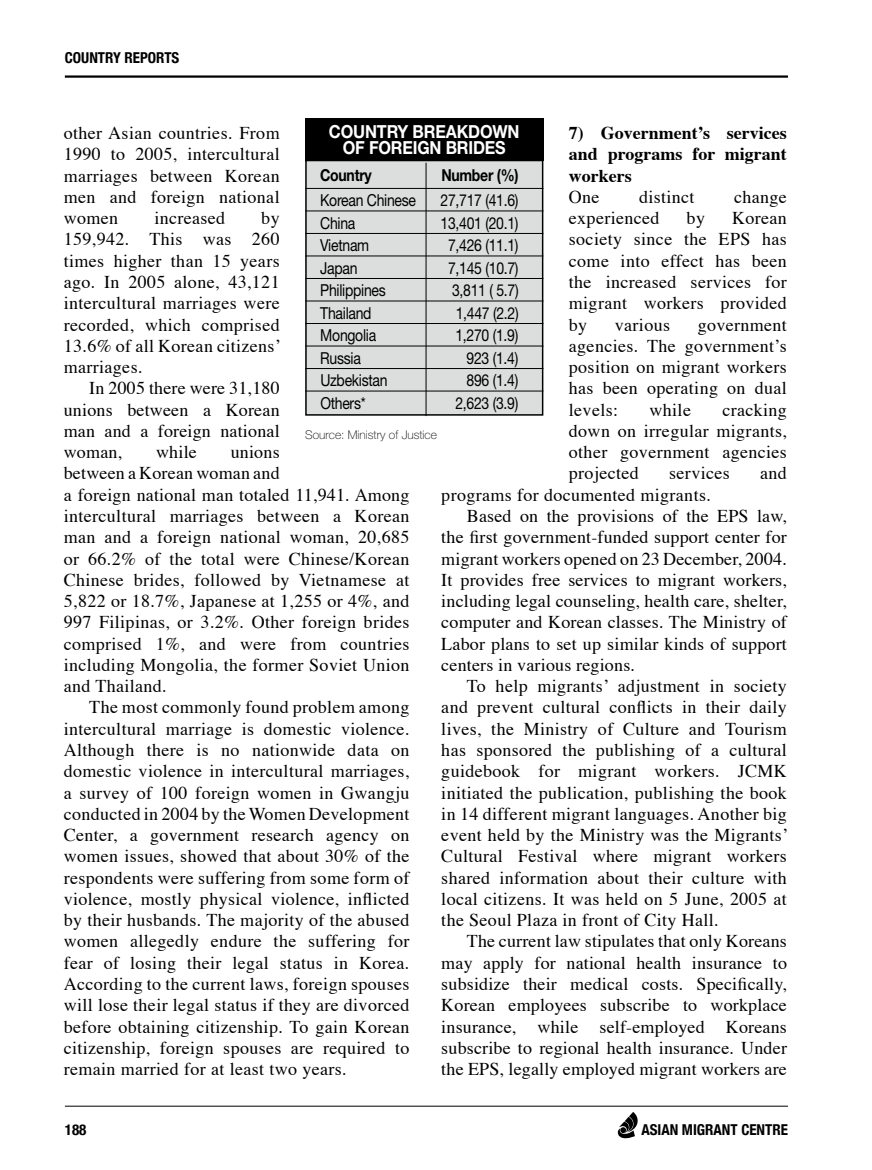
<style>
.page{position:relative;width:872px;height:1170px;background:#fff}
.page>*{position:absolute;margin:0;border:0;box-sizing:border-box;transform-origin:0 0}
.t1{font:18px/21.3px "Times";letter-spacing:.02em;color:#000;text-align:justify}
.t2{font:700 18px/21.3px "Times";color:#000;text-align:justify}
.t3{font:700 18px "Helvetica Neue";letter-spacing:-.01em;color:#fff;scale:.9 1}
.t4{font:16.5px "Helvetica Neue";letter-spacing:-.02em;color:#000;scale:.85 1}
.t5{font:700 16.5px "Helvetica Neue";letter-spacing:-.02em;color:#000;scale:.85 1}
.t6{font:700 condensed 15px "Helvetica Neue";color:#000}
.t7{font:100 12px "Helvetica Neue";color:#000}
</style>
<div class="page">
<hr style="left:65px;top:75px;width:723px;height:3px;background:#000">
<hr style="left:65px;top:1105px;width:723px;height:1px;background:#000">
<svg style="left:618px;top:1112px;width:20px;height:26px"></svg>
<div style="left:306px;top:160px;width:236px;height:255px;background:#dcdddd"></div>
<div style="left:305px;top:160px;width:238px;height:255px;border:2px solid #000"></div>
<hr style="left:305px;top:188px;width:238px;height:1px;background:#000">
<hr style="left:305px;top:210px;width:238px;height:1px;background:#000">
<hr style="left:305px;top:233px;width:238px;height:1px;background:#000">
<hr style="left:305px;top:255px;width:238px;height:1px;background:#000">
<hr style="left:305px;top:278px;width:238px;height:1px;background:#000">
<hr style="left:305px;top:300px;width:238px;height:1px;background:#000">
<hr style="left:305px;top:323px;width:238px;height:1px;background:#000">
<hr style="left:305px;top:345px;width:238px;height:1px;background:#000">
<hr style="left:305px;top:368px;width:238px;height:1px;background:#000">
<hr style="left:305px;top:390px;width:238px;height:1px;background:#000">
<div style="left:305px;top:118px;width:238px;height:42px;background:#000"></div>
<hr style="left:426px;top:163px;width:1px;height:253px;background:#000">
<p class="t6" style="left:65px;top:48px;width:116px">COUNTRY REPORTS</p>
<p class="t3" style="left:329px;top:120px;width:27px">COUNTRY</p>
<p class="t3" style="left:412px;top:120px;width:26px">BREAKDO</p>
<p class="t3" style="left:492px;top:120px;width:29px">WN</p>
<p class="t3" style="left:343px;top:137px;width:52px">OF FOREIGN</p>
<p class="t3" style="left:446px;top:137px;width:24px">BRIDE</p>
<p class="t3" style="left:495px;top:137px;width:13px">S</p>
<p class="t2" style="left:569px;top:120px;width:219px">7) Government’s services and programs for migrant workers</p>
<p class="t1" style="left:569px;top:185px;width:32px">One</p>
<p class="t1" style="left:639px;top:185px;width:57px">distinct</p>
<p class="t1" style="left:734px;top:185px;width:54px">change</p>
<p class="t1" style="left:569px;top:206px;width:92px">experienced</p>
<p class="t1" style="left:686px;top:206px;width:20px">by</p>
<p class="t1" style="left:64px;top:121px;width:217px">other Asian countries. From 1990 to 2005, intercultural marriages between Korean men and foreign national women</p>
<p class="t5" style="left:320px;top:165px;width:62px">COUNTRY</p>
<p class="t5" style="left:441px;top:165px;width:92px">NUMBER (%)</p>
<p class="t4" style="left:320px;top:190px;width:114px">Korean Chinese</p>
<p class="t4" style="left:440px;top:190px;width:93px">27,717 (41.6)</p>
<p class="t4" style="left:320px;top:213px;width:43px">China</p>
<p class="t4" style="left:440px;top:213px;width:93px">13,401 (20.1)</p>
<p class="t4" style="left:320px;top:235px;width:59px">Vietnam</p>
<p class="t4" style="left:448px;top:235px;width:84px">7,426 (11.1)</p>
<p class="t4" style="left:320px;top:258px;width:45px">Japan</p>
<p class="t4" style="left:448px;top:258px;width:84px">7,145 (10.7)</p>
<p class="t4" style="left:320px;top:280px;width:79px">Philippines</p>
<p class="t4" style="left:452px;top:280px;width:80px">3,811 ( 5.7)</p>
<p class="t4" style="left:320px;top:303px;width:62px">Thailand</p>
<p class="t4" style="left:456px;top:303px;width:76px">1,447 (2.2)</p>
<p class="t4" style="left:320px;top:326px;width:67px">Mongolia</p>
<p class="t4" style="left:455px;top:326px;width:76px">1,270 (1.9)</p>
<p class="t4" style="left:320px;top:348px;width:49px">Russia</p>
<p class="t4" style="left:466px;top:348px;width:62px">923 (1.4)</p>
<p class="t4" style="left:320px;top:371px;width:81px">Uzbekistan</p>
<p class="t4" style="left:466px;top:371px;width:62px">896 (1.4)</p>
<p class="t4" style="left:320px;top:393px;width:55px">Others*</p>
<p class="t4" style="left:455px;top:393px;width:76px">2,623 (3.9)</p>
<p class="t1" style="left:154px;top:206px;width:72px">increased</p>
<p class="t1" style="left:64px;top:206px;width:219px;text-indent:197px">by 159,942. This was 260 times higher than 15 years ago. In 2005 alone, 43,121 intercultural marriages were recorded, which comprised 13.6% of all Korean citizens’ marriages.</p>
<p class="t1" style="left:64px;top:376px;width:217px;text-indent:26px">In 2005 there were 31,180 unions between a Korean man and a foreign national woman,</p>
<p class="t1" style="left:569px;top:206px;width:219px;text-indent:163px">Korean society since the EPS has come into effect has been the increased services for migrant workers provided by</p>
<p class="t1" style="left:615px;top:312px;width:57px">various</p>
<p class="t1" style="left:569px;top:312px;width:219px;text-indent:129px">government agencies. The government’s position on migrant workers has been operating on dual levels:</p>
<p class="t1" style="left:649px;top:397px;width:43px">while</p>
<p class="t1" style="left:569px;top:397px;width:219px;text-indent:153px">cracking down on irregular migrants, other government agencies projected</p>
<p class="t7" style="left:305px;top:427px;width:133px">Source: Ministry of Justice</p>
<p class="t1" style="left:156px;top:440px;width:42px">while</p>
<p class="t1" style="left:64px;top:440px;width:347px;text-align:left;text-indent:167px">unions<br>between a Korean woman and<br>a foreign national man totaled 11,941. Among intercultural marriages between a Korean man and a foreign national woman, 20,685 or 66.2% of the total were Chinese/Korean Chinese brides, followed by Vietnamese at 5,822 or 18.7%, Japanese at 1,255 or 4%, and 997 Filipinas, or 3.2%. Other foreign brides comprised 1%, and were from countries including Mongolia, the former Soviet Union and Thailand.</p>
<p class="t1" style="left:64px;top:695px;width:347px;text-indent:26px">The most commonly found problem among intercultural marriage is domestic violence.<br>Although there is no nationwide data on domestic violence in intercultural marriages, a survey of 100 foreign women in Gwangju conducted in 2004 by the Women Development Center, a government research agency on women issues, showed that about 30% of the respondents were suffering from some form of violence, mostly physical violence, inflicted by their husbands. The majority of the abused women allegedly endure the suffering for fear of losing their legal status in Korea.<br>According to the current laws, foreign spouses will lose their legal status if they are divorced before obtaining citizenship. To gain Korean citizenship, foreign spouses are required to remain married for at least two years.</p>
<p class="t1" style="left:669px;top:461px;width:62px">services</p>
<p class="t1" style="left:760px;top:461px;width:28px">and</p>
<p class="t1" style="left:441px;top:482px;width:271px">programs for documented migrants.</p>
<p class="t1" style="left:467px;top:503px;width:321px">Based on the provisions of the EPS law,</p>
<p class="t1" style="left:441px;top:525px;width:347px">the first government-funded support center for</p>
<p class="t1" style="left:441px;top:546px;width:347px">migrant workers opened on 23 December, 2004.</p>
<p class="t1" style="left:441px;top:567px;width:347px">It provides free services to migrant workers,</p>
<p class="t1" style="left:441px;top:589px;width:347px">including legal counseling, health care, shelter,</p>
<p class="t1" style="left:441px;top:610px;width:347px">computer and Korean classes. The Ministry of</p>
<p class="t1" style="left:441px;top:631px;width:347px">Labor plans to set up similar kinds of support</p>
<p class="t1" style="left:441px;top:652px;width:195px">centers in various regions.</p>
<p class="t1" style="left:467px;top:674px;width:321px">To help migrants’ adjustment in society</p>
<p class="t1" style="left:441px;top:695px;width:347px">and prevent cultural conflicts in their daily</p>
<p class="t1" style="left:441px;top:716px;width:347px">lives, the Ministry of Culture and Tourism</p>
<p class="t1" style="left:441px;top:737px;width:347px">has sponsored the publishing of a cultural</p>
<p class="t1" style="left:441px;top:759px;width:347px">guidebook for migrant workers. JCMK</p>
<p class="t1" style="left:441px;top:780px;width:347px">initiated the publication, publishing the book</p>
<p class="t1" style="left:441px;top:801px;width:347px">in 14 different migrant languages. Another big</p>
<p class="t1" style="left:441px;top:822px;width:348px">event held by the Ministry was the Migrants’</p>
<p class="t1" style="left:441px;top:844px;width:347px">Cultural Festival where migrant workers</p>
<p class="t1" style="left:441px;top:865px;width:347px">shared information about their culture with</p>
<p class="t1" style="left:441px;top:886px;width:347px">local citizens. It was held on 5 June, 2005 at</p>
<p class="t1" style="left:441px;top:907px;width:279px">the Seoul Plaza in front of City Hall.</p>
<p class="t1" style="left:467px;top:929px;width:321px">The current law stipulates that only Koreans</p>
<p class="t1" style="left:441px;top:950px;width:347px">may apply for national health insurance to</p>
<p class="t1" style="left:441px;top:971px;width:347px">subsidize their medical costs. Specifically,</p>
<p class="t1" style="left:441px;top:992px;width:347px">Korean employees subscribe to workplace</p>
<p class="t1" style="left:441px;top:1014px;width:347px">insurance, while self-employed Koreans</p>
<p class="t1" style="left:441px;top:1035px;width:347px">subscribe to regional health insurance. Under</p>
<p class="t1" style="left:441px;top:1056px;width:347px">the EPS, legally employed migrant workers are</p>
<p class="t6" style="left:65px;top:1120px;width:23px">188</p>
<p class="t6" style="left:641px;top:1120px;width:148px">ASIAN MIGRANT CENTRE</p>
</div>
